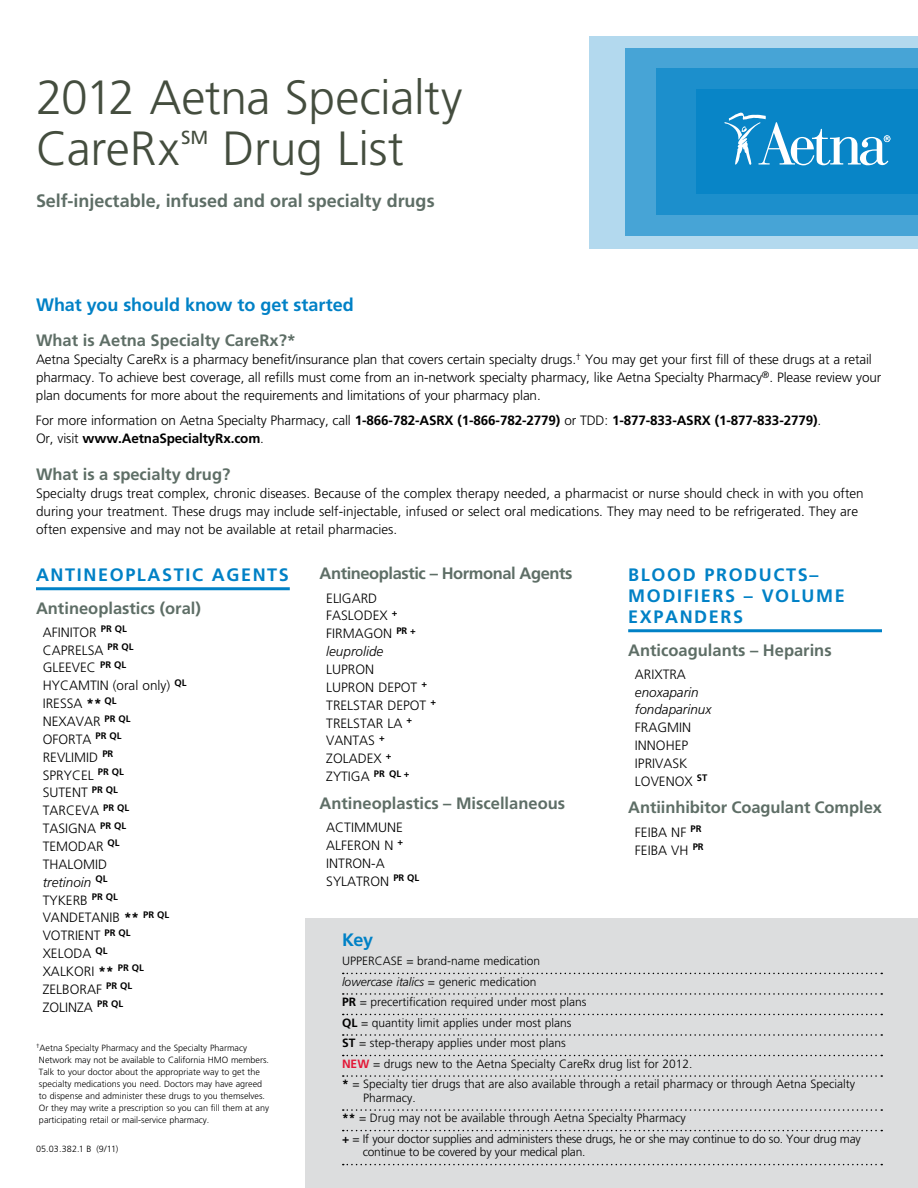
<style>
.page{position:relative;width:918px;height:1188px;background:#fff}
.page>*{position:absolute;margin:0;border:0;box-sizing:border-box;transform-origin:0 0}
.t1{font:300 48px/51px "Frutiger LT Std";letter-spacing:-.01em;color:#444d3e}
.t2{font:18.9px "Frutiger LT Std";color:#444d3e}
.t3{font:700 18px/21px "Frutiger LT Std";letter-spacing:.09em;color:#0081c6}
.t4{font:700 18px "Frutiger LT Std";letter-spacing:-.005em;color:#5e6e66}
.t5{font:700 18px "Frutiger LT Std";letter-spacing:-.005em;color:#0081c6}
.t6{font:700 16.5px "Frutiger LT Std";color:#5e6e66}
.t7{font:700 16.5px "Frutiger LT Std";letter-spacing:-.025em;color:#5e6e66}
.t8{font:300 13.5px/17.9px "Frutiger LT Std";color:#000}
.t9{font:700 13.5px/18px "Frutiger LT Std";letter-spacing:-.01em;color:#000}
.t10{font:italic 300 13.5px/17.9px "Frutiger LT Std";color:#000}
.t11{font:300 12px/20.5px "Frutiger LT Std";color:#000}
.t12{font:300 12px/20.5px "Frutiger LT Std";letter-spacing:-.02em;color:#000}
.t13{font:300 9px/12px "Frutiger LT Std";color:#000}
.s1{font-weight:300}
.s2{font-style:italic}
.s3{font-weight:700}
.s4{font-weight:700;color:#e31837}
</style>
<div class="page">
<div style="left:306px;top:918px;width:612px;height:270px;background:#dcddde"></div>
<hr style="left:36px;top:587px;width:254px;height:3px;background:#0081c6">
<svg style="left:343px;top:973px;width:539px;height:1px"></svg>
<svg style="left:343px;top:993px;width:539px;height:2px"></svg>
<svg style="left:343px;top:1014px;width:539px;height:1px"></svg>
<svg style="left:343px;top:1034px;width:539px;height:2px"></svg>
<svg style="left:343px;top:1055px;width:539px;height:1px"></svg>
<svg style="left:343px;top:1075px;width:539px;height:2px"></svg>
<svg style="left:343px;top:1109px;width:539px;height:2px"></svg>
<svg style="left:343px;top:1130px;width:539px;height:1px"></svg>
<svg style="left:343px;top:1164px;width:539px;height:1px"></svg>
<hr style="left:628px;top:629px;width:254px;height:3px;background:#0081c6">
<div style="left:589px;top:36px;width:329px;height:213px;background:#b3d9ee"></div>
<div style="left:625px;top:48px;width:293px;height:188px;background:#47a4d6"></div>
<div style="left:656px;top:69px;width:262px;height:146px;background:#1c8fcc"></div>
<div style="left:696px;top:90px;width:222px;height:104px;background:#0885c7"></div>
<svg style="left:724px;top:113px;width:166px;height:52px"></svg>
<h1 class="t1" style="left:36px;top:72px;width:428px">2012 Aetna Specialty<br>CareRx</h1>
<h2 class="t2" style="left:181px;top:126px;width:29px">SM</h2>
<h1 class="t1" style="left:222px;top:123px;width:183px">Drug List</h1>
<h3 class="t4" style="left:36px;top:190px;width:400px">Self-injectable, infused and oral specialty drugs</h3>
<h3 class="t5" style="left:36px;top:294px;width:319px">What you should know to get started</h3>
<p class="t6" style="left:36px;top:331px;width:262px">What is Aetna Specialty CareRx?*</p>
<p class="t8" style="left:36px;top:351px;width:847px">Aetna Specialty CareRx is a pharmacy benefit/insurance plan that covers certain specialty drugs.<sup>†</sup> You may get your first fill of these drugs at a retail pharmacy. To achieve best coverage, all refills must come from an in-network specialty pharmacy, like Aetna Specialty Pharmacy<sup>®</sup>. Please review your plan documents for more about the requirements and limitations of your pharmacy plan.</p>
<p class="t9" style="left:36px;top:412px;width:787px"><span class="s1">For more information on Aetna Specialty Pharmacy, call</span> 1-866-782-ASRX (1-866-782-2779) <span class="s1">or TDD:</span> 1-877-833-ASRX (1-877-833-2779)<span class="s1">.<br>Or, visit</span> www.AetnaSpecialtyRx.com<span class="s1">.</span></p>
<p class="t6" style="left:36px;top:465px;width:196px">What is a specialty drug?</p>
<p class="t8" style="left:36px;top:485px;width:829px">Specialty drugs treat complex, chronic diseases. Because of the complex therapy needed, a pharmacist or nurse should check in with you often during your treatment. These drugs may include self-injectable, infused or select oral medications. They may need to be refrigerated. They are often expensive and may not be available at retail pharmacies.</p>
<h3 class="t3" style="left:628px;top:564px;width:218px">Blood Products–<br>Modifiers – Volum e<br>Expanders</h3>
<p class="t6" style="left:628px;top:640px;width:205px">Anticoagulants – Heparins</p>
<p class="t8" style="left:635px;top:665px;width:53px">ARIXTRA</p>
<p class="t10" style="left:635px;top:683px;width:78px">enoxaparin fondaparinux</p>
<p class="t8" style="left:635px;top:719px;width:68px">FRAGMIN<br>INNOHEP<br>IPRIVASK<br>LOVENOX <sup>ST</sup></p>
<p class="t6" style="left:628px;top:798px;width:255px">Antiinhibitor Coagulant Complex</p>
<p class="t8" style="left:635px;top:823px;width:70px">FEIBA NF <sup>PR<br></sup>FEIBA VH <sup>PR</sup></p>
<p class="t7" style="left:320px;top:564px;width:255px">Antineoplastic – Hormonal Agents</p>
<p class="t8" style="left:326px;top:589px;width:91px">ELIGARD<br>FASLODEX <sup>+<br></sup>FIRMAGON <sup>PR</sup> <sup>+ </sup><span class="s2">leuprolide</span></p>
<p class="t8" style="left:326px;top:661px;width:111px">LUPRON<br>LUPRON DEPOT <sup>+<br></sup>TRELSTAR DEPOT <sup>+<br></sup>TRELSTAR LA <sup>+<br></sup>VANTAS <sup>+<br></sup>ZOLADEX <sup>+<br></sup>ZYTIGA <sup>PR</sup> <sup>QL</sup> <sup>+</sup></p>
<p class="t6" style="left:320px;top:793px;width:247px">Antineoplastics – Miscellaneous</p>
<p class="t8" style="left:326px;top:819px;width:94px">ACTIMMUNE<br>ALFERON N <sup>+<br></sup>INTRON-A<br>SYLATRON <sup>PR</sup> <sup>QL</sup></p>
<h3 class="t3" style="left:36px;top:564px;width:254px">Antineoplastic Agents</h3>
<p class="t6" style="left:36px;top:598px;width:166px">Antineoplastics (oral)</p>
<p class="t8" style="left:43px;top:623px;width:144px">AFINITOR <sup>PR</sup> <sup>QL<br></sup>CAPRELSA <sup>PR</sup> <sup>QL<br></sup>GLEEVEC <sup>PR</sup> <sup>QL<br></sup>HYCAMTIN (oral only) <sup>QL<br></sup>IRESSA <span class="s3">**</span> <sup>QL<br></sup>NEXAVAR <sup>PR</sup> <sup>QL<br></sup>OFORTA <sup>PR</sup> <sup>QL<br></sup>REVLIMID <sup>PR<br></sup>SPRYCEL <sup>PR</sup> <sup>QL<br></sup>SUTENT <sup>PR</sup> <sup>QL<br></sup>TARCEVA <sup>PR</sup> <sup>QL<br></sup>TASIGNA <sup>PR</sup> <sup>QL<br></sup>TEMODAR <sup>QL<br></sup>THALOMID<br><span class="s2">tretinoin</span> <sup>QL<br></sup>TYKERB <sup>PR</sup> <sup>QL<br></sup>VANDETANIB <span class="s3">**</span> <sup>PR</sup> <sup>QL<br></sup>VOTRIENT <sup>PR</sup> <sup>QL<br></sup>XELODA <sup>QL<br></sup>XALKORI <span class="s3">**</span> <sup>PR</sup> <sup>QL<br></sup>ZELBORAF <sup>PR</sup> <sup>QL<br></sup>ZOLINZA <sup>PR</sup> <sup>QL</sup></p>
<h3 class="t3" style="left:342px;top:930px;width:33px">Key</h3>
<p class="t11" style="left:342px;top:951px;width:515px">UPPERCASE = brand-name medication<br><span class="s2">lowercase italics</span> = generic medication<br><span class="s3">PR</span> = precertification required under most plans<br><span class="s3">QL</span> = quantity limit applies under most plans<br><span class="s3">ST</span> = step-therapy applies under most plans<br><span class="s4">NEW</span> = drugs new to the Aetna Specialty CareRx drug list for 2012.<br><span class="s3">*</span> = Specialty tier drugs that are also available through a retail pharmacy or through Aetna Specialty</p>
<p class="t12" style="left:342px;top:1088px;width:520px;text-indent:21px">Pharmacy.<br><span class="s3">**</span> = Drug may not be available through Aetna Specialty Pharmacy<br><span class="s3">+</span> = If your doctor supplies and administers these drugs, he or she may continue to do so. Your drug may</p>
<p class="t12" style="left:363px;top:1142px;width:224px">continue to be covered by your medical plan.</p>
<p class="t13" style="left:39px;top:1042px;width:232px;text-indent:-3px"><sup>†</sup>Aetna Specialty Pharmacy and the Specialty Pharmacy Network may not be available to California HMO members.<br>Talk to your doctor about the appropriate way to get the specialty medications you need. Doctors may have agreed to dispense and administer these drugs to you themselves.<br>Or they may write a prescription so you can fill them at any participating retail or mail-service pharmacy.</p>
<p class="t13" style="left:36px;top:1143px;width:84px">05.03.382.1 B (9/11)</p>
</div>
